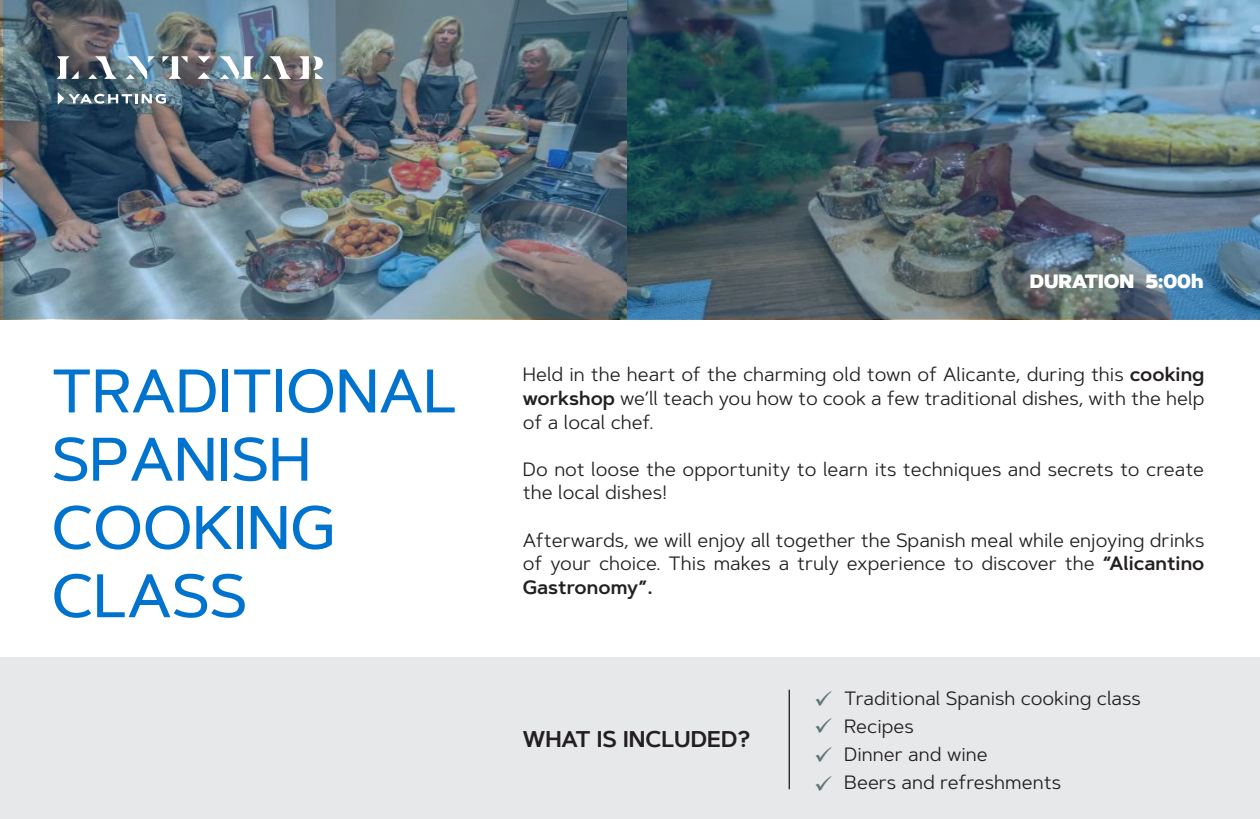
<style>
.page{position:relative;width:1260px;height:819px;background:#fff}
.page>*{position:absolute;margin:0;border:0;box-sizing:border-box;transform-origin:0 0}
.t1{font:500 61.25px/68.2px "Artegra Sans";color:#0073ce}
.t2{font:23.28px/28.3px "Wingdings";color:#617778;text-align:justify}
.t3{font:600 22.75px "Artegra Sans";color:#231f20}
.t4{font:19.25px/23.6px "Artegra Sans";color:#231f20;text-align:justify}
.t5{font:900 19.25px "Artegra Sans";color:#fff}
.s1{font-weight:600}
</style>
<div class="page">
<div style="left:0;top:657px;width:1260px;height:162px;background:#e7e8e9"></div>
<img style="left:3px;top:0;width:1257px;height:318px">
<hr style="left:789px;top:689px;width:1px;height:100px;background:#231f20">
<svg style="left:198px;top:72px;width:12px;height:7px"></svg>
<svg style="left:198px;top:56px;width:12px;height:7px"></svg>
<svg style="left:57px;top:56px;width:22px;height:23px"></svg>
<svg style="left:88px;top:56px;width:29px;height:23px"></svg>
<svg style="left:263px;top:56px;width:28px;height:23px"></svg>
<svg style="left:162px;top:56px;width:25px;height:23px"></svg>
<svg style="left:126px;top:56px;width:29px;height:23px"></svg>
<svg style="left:220px;top:56px;width:34px;height:23px"></svg>
<svg style="left:299px;top:56px;width:25px;height:23px"></svg>
<svg style="left:58px;top:92px;width:108px;height:13px"></svg>
<p class="t5" style="left:1030px;top:266px;width:175px">DURATION 5:00h</p>
<h1 class="t1" style="left:52px;top:356px;width:407px">TRADITIONAL<br>SPANISH<br>COOKING<br>CLASS</h1>
<p class="t4" style="left:523px;top:362px;width:683px">Held in the heart of the charming old town of Alicante, during this <span class="s1">cooking workshop</span> we’ll teach you how to cook a few traditional dishes, with the help of a local chef.</p>
<p class="t4" style="left:523px;top:457px;width:683px">Do not loose the opportunity to learn its techniques and secrets to create the local dishes!</p>
<p class="t4" style="left:523px;top:528px;width:683px">Afterwards, we will enjoy all together the Spanish meal while enjoying drinks of your choice. This makes a truly experience to discover the <span class="s1">“Alicantino Gastronomy”.</span></p>
<p class="t3" style="left:523px;top:722px;width:229px">WHAT IS INCLUDED?</p>
<p class="t2" style="left:814px;top:686px;width:20px">✓ ✓ ✓ ✓</p>
<p class="t4" style="left:844px;top:684px;width:298px;line-height:28px;text-align:left">Traditional Spanish cooking class<br>Recipes<br>Dinner and wine<br>Beers and refreshments</p>
</div>
